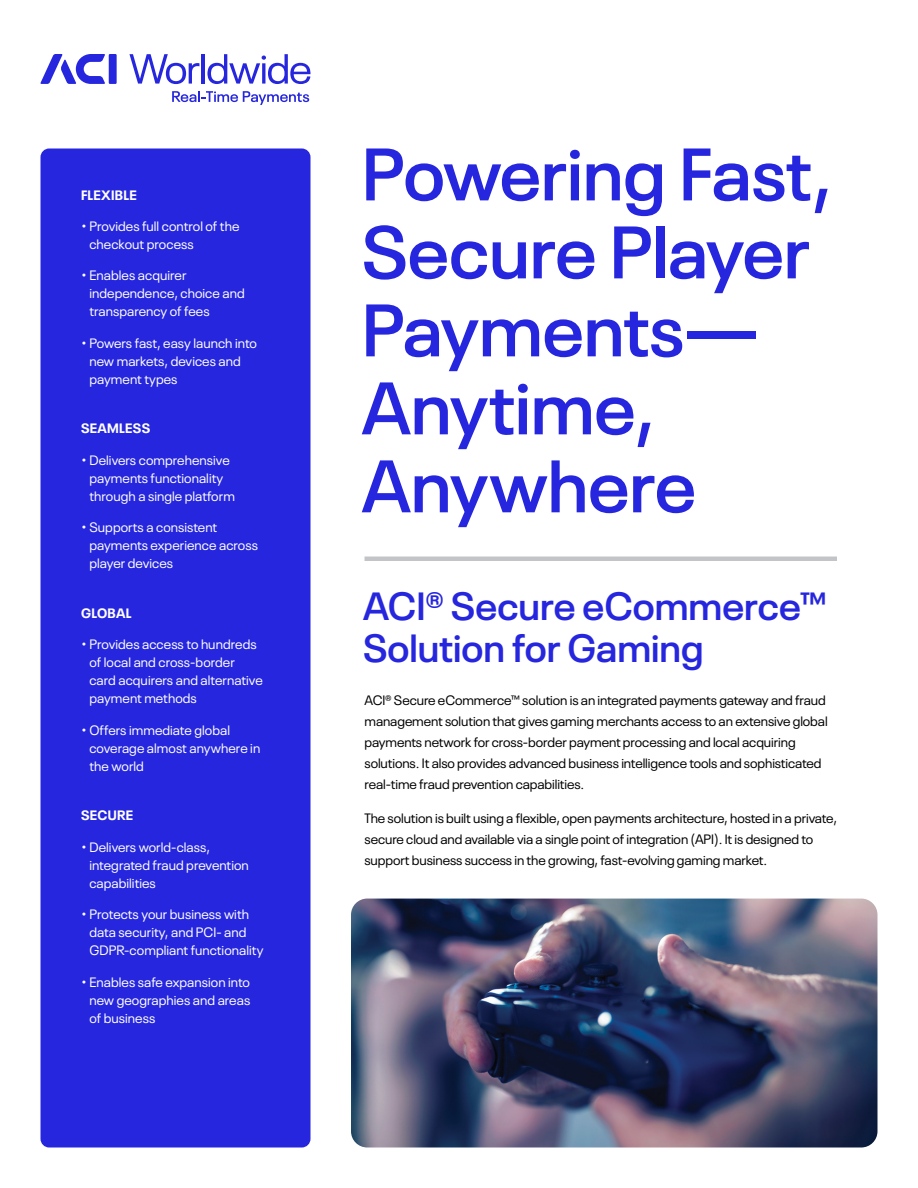
<style>
.page{position:relative;width:918px;height:1188px;background:#fff}
.page>*{position:absolute;margin:0;border:0;box-sizing:border-box;transform-origin:0 0}
.t1{font:600 73.5px/78px "Neue Plak";color:#2626de}
.t2{font:600 39px/42px "Neue Plak";color:#2626de}
.t3{font:13.5px/18px "Neue Plak";letter-spacing:.005em;color:#fff}
.t4{font:13.5px/21px "Neue Plak";letter-spacing:-.005em;color:#000}
.t5{font:700 13.5px "Neue Plak";letter-spacing:.025em;color:#fff}
</style>
<div class="page">
<div style="left:40px;top:148px;width:271px;height:1000px;background:#2626de;border-radius:9px"></div>
<div style="left:109px;top:54px;width:8px;height:30px;background:#2626de"></div>
<svg style="left:40px;top:54px;width:65px;height:30px"></svg>
<svg style="left:129px;top:54px;width:70px;height:30px"></svg>
<hr style="left:202px;top:54px;width:3px;height:30px;background:#2626de">
<svg style="left:207px;top:54px;width:103px;height:30px"></svg>
<svg style="left:172px;top:91px;width:137px;height:14px"></svg>
<img style="left:351px;top:899px;width:527px;height:249px">
<div style="left:364px;top:556px;width:473px;height:5px;background:#c3c4c8"></div>
<p class="t5" style="left:81px;top:184px;width:57px">FLEXIBLE</p>
<p class="t3" style="left:89px;top:216px;width:152px;text-indent:-8px">• Provides full control of the checkout process</p>
<p class="t3" style="left:89px;top:265px;width:157px;text-indent:-8px">• Enables acquirer independence, choice and transparency of fees</p>
<p class="t3" style="left:89px;top:333px;width:169px;text-indent:-8px">• Powers fast, easy launch into new markets, devices and payment types</p>
<p class="t5" style="left:81px;top:418px;width:71px">SEAMLESS</p>
<p class="t3" style="left:89px;top:450px;width:147px;text-indent:-8px">• Delivers comprehensive payments functionality through a single platform</p>
<p class="t3" style="left:89px;top:517px;width:170px;text-indent:-8px">• Supports a consistent payments experience across player devices</p>
<p class="t5" style="left:81px;top:602px;width:52px">GLOBAL</p>
<p class="t3" style="left:89px;top:634px;width:175px;text-indent:-8px">• Provides access to hundreds of local and cross-border card acquirers and alternative payment methods</p>
<p class="t3" style="left:89px;top:720px;width:172px;text-indent:-8px">• Offers immediate global coverage almost anywhere in the world</p>
<p class="t5" style="left:81px;top:805px;width:54px">SECURE</p>
<p class="t3" style="left:89px;top:837px;width:161px;text-indent:-8px">• Delivers world-class, integrated fraud prevention capabilities</p>
<p class="t3" style="left:89px;top:904px;width:176px;text-indent:-8px">• Protects your business with data security, and PCI- and<br>GDPR-compliant functionality</p>
<p class="t3" style="left:89px;top:972px;width:162px;text-align:justify;text-indent:-8px">• Enables safe expansion into new geographies and areas of business</p>
<h1 class="t1" style="left:362px;top:128px;width:472px">Powering Fast,<br>Secure Player<br>Payments—<br>Anytime,<br>Anywhere</h1>
<h2 class="t2" style="left:363px;top:581px;width:465px">ACI® Secure eCommerce™<br>Solution for Gaming</h2>
<p class="t4" style="left:364px;top:688px;width:465px">ACI® Secure eCommerce™ solution is an integrated payments gateway and fraud management solution that gives gaming merchants access to an extensive global payments network for cross-border payment processing and local acquiring solutions. It also provides advanced business intelligence tools and sophisticated real-time fraud prevention capabilities.</p>
<p class="t4" style="left:364px;top:806px;width:474px">The solution is built using a flexible, open payments architecture, hosted in a private, secure cloud and available via a single point of integration (API). It is designed to support business success in the growing, fast-evolving gaming market.</p>
</div>
